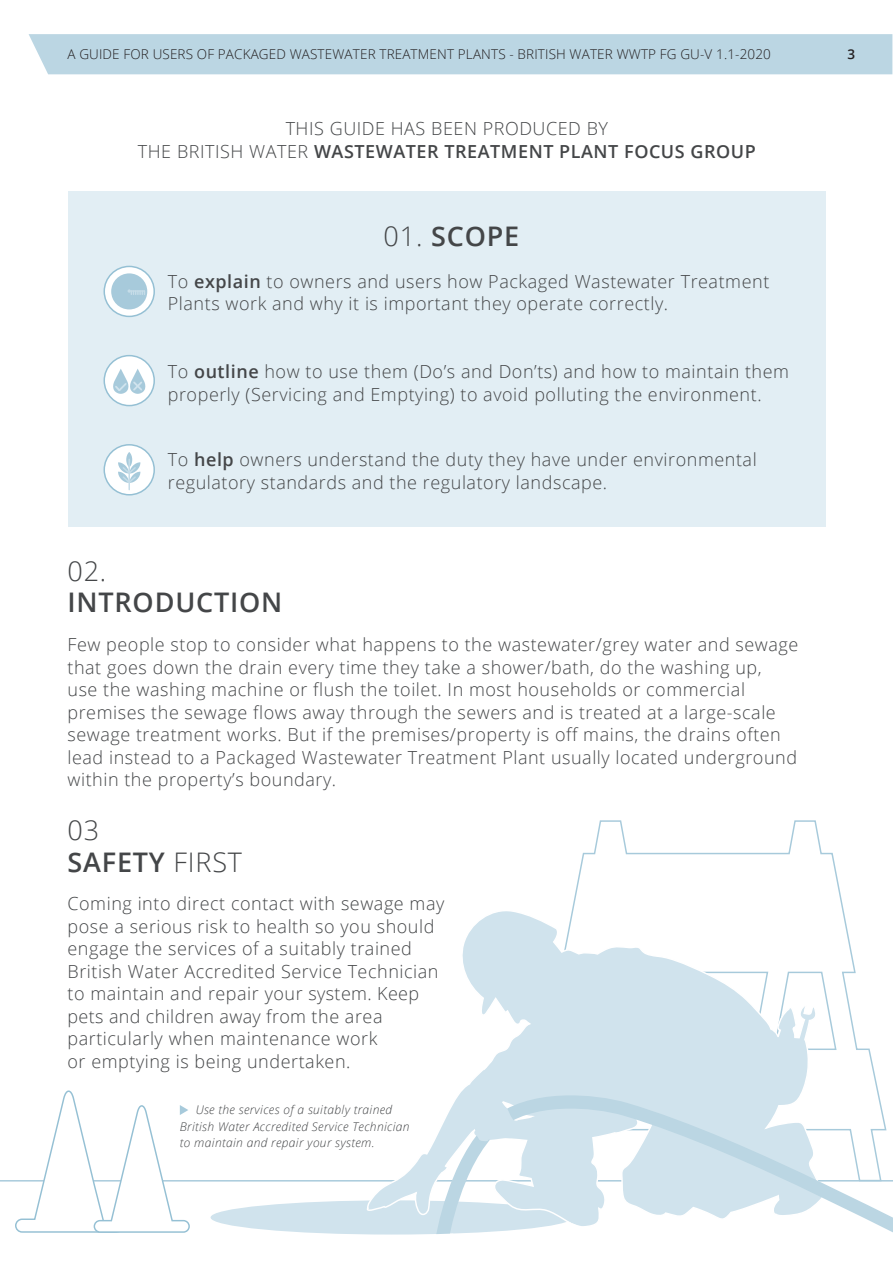
<style>
.page{position:relative;width:893px;height:1263px;background:#fff}
.page>*{position:absolute;margin:0;border:0;box-sizing:border-box;transform-origin:0 0}
._04_Main_Heading{font:600 27px/31.5px "Open Sans";letter-spacing:.03em;color:#444648}
._04_Main_Heading-2{font:300 27px/31.5px "Open Sans";color:#444648}
._06_Main_Heading_Cen{font:600 27px "Open Sans";letter-spacing:.03em;color:#444648}
._08_Running_Text{font:300 18px/22.5px "Open Sans";letter-spacing:.03em;color:#444648}
._06_Running_Text_Cap{font:300 18px/22.5px "Open Sans";letter-spacing:.03em;color:#444648;text-align:center}
.t1{font:300 13.5px "Open Sans";letter-spacing:.01em;color:#231f20}
.t2{font:600 13.5px "Open Sans";color:#231f20}
._12_Caption_Text{font:italic 300 12px/16.5px "Open Sans";letter-spacing:.03em;color:#444648}
.s1{font-weight:600}
.s2{font-weight:300}
</style>
<div class="page">
<div style="left:29px;top:34px;width:863px;height:40px;background:#bbd6e3"></div>
<div style="left:68px;top:191px;width:757px;height:336px;background:#e2eef4"></div>
<svg style="left:104px;top:266px;width:50px;height:50px"></svg>
<div style="left:103px;top:266px;width:52px;height:51px;border:2px solid #95c0d4;border-radius:50%"></div>
<div style="left:111px;top:273px;width:36px;height:36px;background:#a7cadb;border-radius:50%"></div>
<svg style="left:128px;top:289px;width:17px;height:5px"></svg>
<div style="left:104px;top:445px;width:50px;height:50px;background:#fff;border-radius:50%"></div>
<div style="left:103px;top:444px;width:52px;height:51px;border:2px solid #95c0d4;border-radius:50%"></div>
<div style="left:126px;top:452px;width:6px;height:15px;background:#a7cadb;border-radius:50%"></div>
<hr style="left:128px;top:459px;width:2px;height:31px;background:#c5dce8">
<svg style="left:118px;top:462px;width:23px;height:22px"></svg>
<div style="left:104px;top:356px;width:50px;height:50px;background:#fff;border-radius:50%"></div>
<div style="left:103px;top:355px;width:52px;height:51px;border:2px solid #95c0d4;border-radius:50%"></div>
<hr style="left:0;top:1180px;width:893px;height:1px;background:#a7cadb">
<svg style="left:572px;top:820px;width:305px;height:264px"></svg>
<div style="left:211px;top:1200px;width:362px;height:34px;background:#d0e3ed;border-radius:50%"></div>
<svg style="left:366px;top:907px;width:461px;height:328px"></svg>
<svg style="left:429px;top:1084px;width:464px;height:151px"></svg>
<svg style="left:434px;top:1233px;width:19px;height:2px"></svg>
<svg style="left:464px;top:1099px;width:61px;height:42px;background:#d1e4ed"></svg>
<svg style="left:113px;top:369px;width:33px;height:25px"></svg>
<svg style="left:14px;top:1090px;width:177px;height:143px"></svg>
<p class="t1" style="left:68px;top:45px;width:705px">A GUIDE FOR USERS OF PACKAGED WASTEWATER TREATMENT PLANTS - BRITISH WATER WWTP FG GU-V 1.1-2020</p>
<p class="t2" style="left:848px;top:45px;width:9px">3</p>
<p class="_06_Running_Text_Cap" style="left:138px;top:117px;width:619px">THIS GUIDE HAS BEEN PRODUCED BY<br>THE BRITISH WATER <span class="s1">WASTEWATER TREATMENT PLANT FOCUS GROUP</span></p>
<p class="_06_Main_Heading_Cen" style="left:384px;top:217px;width:137px"><span class="s2">01.</span> SCOPE</p>
<p class="_08_Running_Text" style="left:168px;top:269px;width:603px">To <span class="s1">explain</span> to owners and users how Packaged Wastewater Treatment<br>Plants work and why it is important they operate correctly.</p>
<p class="_08_Running_Text" style="left:168px;top:360px;width:623px">To <span class="s1">outline</span> how to use them (Do’s and Don’ts) and how to maintain them properly (Servicing and Emptying) to avoid polluting the environment.</p>
<p class="_08_Running_Text" style="left:168px;top:448px;width:590px">To <span class="s1">help</span> owners understand the duty they have under environmental regulatory standards and the regulatory landscape.</p>
<p class="_04_Main_Heading" style="left:68px;top:555px;width:216px"><span class="s2">02.<br></span>INTRODUCTION</p>
<p class="_08_Running_Text" style="left:68px;top:633px;width:732px">Few people stop to consider what happens to the wastewater/grey water and sewage that goes down the drain every time they take a shower/bath, do the washing up,<br>use the washing machine or flush the toilet. In most households or commercial premises the sewage flows away through the sewers and is treated at a large-scale sewage treatment works. But if the premises/property is off mains, the drains often lead instead to a Packaged Wastewater Treatment Plant usually located underground within the property’s boundary.</p>
<p class="_04_Main_Heading-2" style="left:68px;top:814px;width:176px">03<br><span class="s1">SAFETY</span> FIRST</p>
<p class="_08_Running_Text" style="left:68px;top:892px;width:378px">Coming into direct contact with sewage may pose a serious risk to health so you should engage the services of a suitably trained British Water Accredited Service Technician to maintain and repair your system. Keep pets and children away from the area particularly when maintenance work<br>or emptying is being undertaken.</p>
<p class="_12_Caption_Text" style="left:180px;top:1101px;width:231px;text-indent:16px">Use the services of a suitably trained<br>British Water Accredited Service Technician to maintain and repair your system.</p>
</div>
